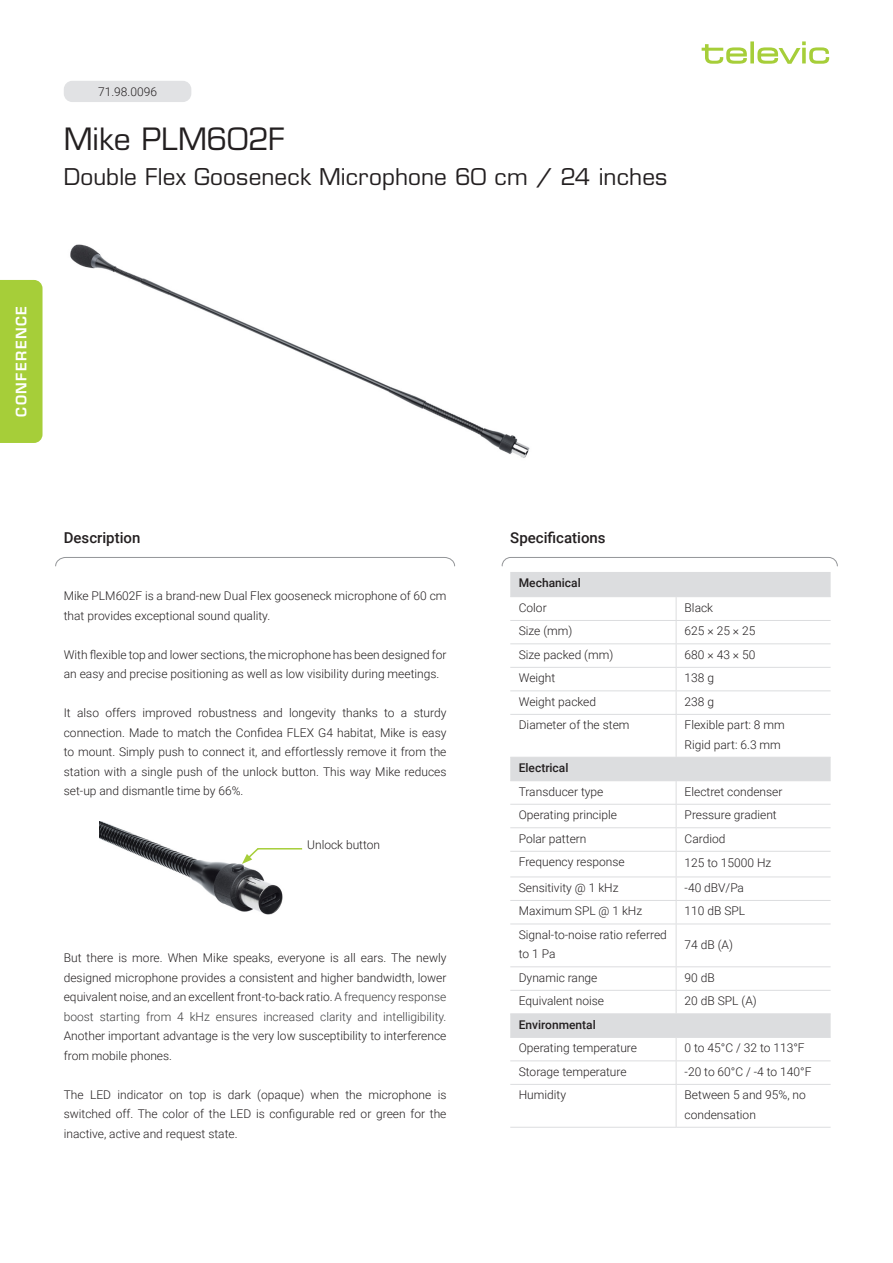
<style>
.page{position:relative;width:893px;height:1263px;background:#fff}
.page>*{position:absolute;margin:0;border:0;box-sizing:border-box;transform-origin:0 0}
.t1{font:30px "Eurostile LT Std";color:#231f20}
.t2{font:22.5px "Eurostile LT Std";letter-spacing:.005em;color:#231f20}
.BROOD___regular{font:500 15px "Roboto";color:#231f20}
.t3{font:600 14.1px "Eurostile LT Std";letter-spacing:.1em;color:#fff}
.BROOD___regular-2{font:300 12px/19.5px "Roboto";color:#231f20;text-align:justify}
.Text_-_cell{font:300 12px/19.5px "Roboto";color:#231f20}
.Titel_-_cell{font:500 12px "Roboto";color:#231f20}
.DATASHEET_-_number{font:300 12px "Roboto";color:#231f20}
.s1{color:#3e3e3f}
</style>
<div class="page">
<img style="left:100px;top:821px;width:188px;height:94px">
<svg style="left:242px;top:846px;width:18px;height:18px"></svg>
<hr style="left:258px;top:848px;width:44px;height:1px;background:#a6ce39">
<div style="left:0;top:280px;width:43px;height:163px;background:#a6ce39"></div>
<svg style="left:702px;top:41px;width:127px;height:23px"></svg>
<svg style="left:55px;top:557px;width:400px;height:10px"></svg>
<div style="left:64px;top:81px;width:127px;height:21px;background:#e1e2e4;border-radius:9px"></div>
<svg style="left:510px;top:572px;width:321px;height:465px"></svg>
<hr style="left:510px;top:620px;width:166px;height:1px;background:#dcdddf">
<hr style="left:676px;top:620px;width:155px;height:1px;background:#dcdddf">
<hr style="left:510px;top:596px;width:166px;height:1px;background:#dcdddf">
<hr style="left:510px;top:643px;width:166px;height:1px;background:#dcdddf">
<hr style="left:510px;top:667px;width:166px;height:1px;background:#dcdddf">
<hr style="left:510px;top:690px;width:166px;height:1px;background:#dcdddf">
<hr style="left:510px;top:714px;width:166px;height:1px;background:#dcdddf">
<hr style="left:510px;top:827px;width:166px;height:1px;background:#dcdddf">
<hr style="left:510px;top:851px;width:166px;height:1px;background:#dcdddf">
<hr style="left:510px;top:876px;width:166px;height:1px;background:#dcdddf">
<hr style="left:510px;top:900px;width:166px;height:1px;background:#dcdddf">
<hr style="left:676px;top:596px;width:155px;height:1px;background:#dcdddf">
<hr style="left:676px;top:643px;width:155px;height:1px;background:#dcdddf">
<hr style="left:676px;top:667px;width:155px;height:1px;background:#dcdddf">
<hr style="left:676px;top:690px;width:155px;height:1px;background:#dcdddf">
<svg style="left:676px;top:597px;width:1px;height:117px"></svg>
<hr style="left:676px;top:714px;width:155px;height:1px;background:#dcdddf">
<hr style="left:676px;top:715px;width:1px;height:42px;background:#dcdddf">
<hr style="left:676px;top:827px;width:155px;height:1px;background:#dcdddf">
<hr style="left:676px;top:851px;width:155px;height:1px;background:#dcdddf">
<hr style="left:676px;top:876px;width:155px;height:1px;background:#dcdddf">
<hr style="left:676px;top:900px;width:155px;height:1px;background:#dcdddf">
<svg style="left:676px;top:781px;width:1px;height:142px"></svg>
<hr style="left:676px;top:924px;width:1px;height:42px;background:#dcdddf">
<svg style="left:676px;top:967px;width:1px;height:46px"></svg>
<svg style="left:676px;top:1038px;width:1px;height:46px"></svg>
<hr style="left:676px;top:1085px;width:1px;height:42px;background:#dcdddf">
<hr style="left:510px;top:757px;width:166px;height:1px;background:#dcdddf">
<hr style="left:676px;top:757px;width:155px;height:1px;background:#dcdddf">
<hr style="left:510px;top:780px;width:166px;height:1px;background:#dcdddf">
<hr style="left:676px;top:780px;width:155px;height:1px;background:#dcdddf">
<hr style="left:510px;top:1013px;width:166px;height:1px;background:#dcdddf">
<hr style="left:676px;top:1013px;width:155px;height:1px;background:#dcdddf">
<hr style="left:510px;top:1060px;width:166px;height:1px;background:#dcdddf">
<hr style="left:676px;top:1060px;width:155px;height:1px;background:#dcdddf">
<hr style="left:510px;top:1084px;width:166px;height:1px;background:#dcdddf">
<hr style="left:676px;top:1084px;width:155px;height:1px;background:#dcdddf">
<hr style="left:510px;top:1127px;width:166px;height:1px;background:#dcdddf">
<hr style="left:676px;top:1127px;width:155px;height:1px;background:#dcdddf">
<hr style="left:510px;top:804px;width:166px;height:1px;background:#dcdddf">
<hr style="left:676px;top:804px;width:155px;height:1px;background:#dcdddf">
<hr style="left:510px;top:923px;width:166px;height:1px;background:#dcdddf">
<hr style="left:676px;top:923px;width:155px;height:1px;background:#dcdddf">
<hr style="left:510px;top:966px;width:166px;height:1px;background:#dcdddf">
<hr style="left:676px;top:966px;width:155px;height:1px;background:#dcdddf">
<hr style="left:510px;top:990px;width:166px;height:1px;background:#dcdddf">
<hr style="left:676px;top:990px;width:155px;height:1px;background:#dcdddf">
<hr style="left:510px;top:1037px;width:166px;height:1px;background:#dcdddf">
<hr style="left:676px;top:1037px;width:155px;height:1px;background:#dcdddf">
<svg style="left:501px;top:557px;width:337px;height:10px"></svg>
<img style="left:70px;top:244px;width:460px;height:214px">
<p class="DATASHEET_-_number" style="left:98px;top:83px;width:60px">71.98.0096</p>
<p class="t1" style="left:64px;top:121px;width:222px">Mike PLM602F</p>
<p class="t2" style="left:64px;top:163px;width:605px">Double Flex Gooseneck Microphone 60 cm / 24 inches</p>
<p class="t3" style="left:13px;top:417px;width:112px;rotate:-90deg">CONFERENCE</p>
<p class="BROOD___regular" style="left:64px;top:527px;width:78px">Description</p>
<p class="BROOD___regular-2" style="left:64px;top:586px;width:384px">Mike PLM602F is a brand-new Dual Flex gooseneck microphone of 60 cm that provides exceptional sound quality.</p>
<p class="BROOD___regular-2" style="left:64px;top:644px;width:384px">With flexible top and lower sections, the microphone has been designed for an easy and precise positioning as well as low visibility during meetings.</p>
<p class="BROOD___regular-2" style="left:64px;top:703px;width:384px">It also offers improved robustness and longevity thanks to a sturdy connection. Made to match the Confidea FLEX G4 habitat, Mike is easy to mount. Simply push to connect it, and effortlessly remove it from the station with a single push of the unlock button. This way Mike reduces set-up and dismantle time by 66%.</p>
<p class="BROOD___regular-2" style="left:307px;top:835px;width:75px">Unlock button</p>
<p class="BROOD___regular-2" style="left:64px;top:947px;width:384px">But there is more. When Mike speaks, everyone is all ears. The newly designed microphone provides a consistent and higher bandwidth, lower equivalent noise, and an excellent front-to-back ratio. <span class="s1">A frequency response boost starting from 4 kHz ensures increased clarity and intelligibility.<br></span>Another important advantage is the very low susceptibility to interference from mobile phones.</p>
<p class="BROOD___regular-2" style="left:64px;top:1084px;width:384px">The LED indicator on top is dark (opaque) when the microphone is switched off. The color of the LED is configurable red or green for the inactive, active and request state.</p>
<p class="BROOD___regular" style="left:510px;top:527px;width:97px">Specifications</p>
<p class="Titel_-_cell" style="left:519px;top:574px;width:63px">Mechanical</p>
<p class="Text_-_cell" style="left:519px;top:597px;width:29px">Color</p>
<p class="Text_-_cell" style="left:685px;top:597px;width:30px">Black</p>
<p class="Text_-_cell" style="left:519px;top:621px;width:55px">Size (mm)</p>
<p class="Text_-_cell" style="left:685px;top:621px;width:72px">625 × 25 × 25</p>
<p class="Text_-_cell" style="left:519px;top:644px;width:96px">Size packed (mm)</p>
<p class="Text_-_cell" style="left:685px;top:644px;width:72px">680 × 43 × 50</p>
<p class="Text_-_cell" style="left:519px;top:668px;width:38px">Weight</p>
<p class="Text_-_cell" style="left:685px;top:668px;width:31px">138 g</p>
<p class="Text_-_cell" style="left:519px;top:691px;width:79px">Weight packed</p>
<p class="Text_-_cell" style="left:685px;top:691px;width:31px">238 g</p>
<p class="Text_-_cell" style="left:519px;top:715px;width:112px">Diameter of the stem</p>
<p class="Text_-_cell" style="left:685px;top:715px;width:102px">Flexible part: 8 mm</p>
<p class="Text_-_cell" style="left:685px;top:734px;width:98px">Rigid part: 6.3 mm</p>
<p class="Titel_-_cell" style="left:519px;top:759px;width:51px">Electrical</p>
<p class="Text_-_cell" style="left:519px;top:781px;width:86px">Transducer type</p>
<p class="Text_-_cell" style="left:685px;top:781px;width:99px">Electret condenser</p>
<p class="Text_-_cell" style="left:519px;top:805px;width:100px">Operating principle</p>
<p class="Text_-_cell" style="left:685px;top:805px;width:94px">Pressure gradient</p>
<p class="Text_-_cell" style="left:519px;top:828px;width:69px">Polar pattern</p>
<p class="Text_-_cell" style="left:685px;top:828px;width:42px">Cardiod</p>
<p class="Text_-_cell" style="left:519px;top:852px;width:108px">Frequency response</p>
<p class="Text_-_cell" style="left:685px;top:853px;width:88px">125 to 15000 Hz</p>
<p class="Text_-_cell" style="left:519px;top:877px;width:101px">Sensitivity @ 1 kHz</p>
<p class="Text_-_cell" style="left:685px;top:877px;width:61px">-40 dBV/Pa</p>
<p class="Text_-_cell" style="left:519px;top:901px;width:125px">Maximum SPL @ 1 kHz</p>
<p class="Text_-_cell" style="left:685px;top:901px;width:62px">110 dB SPL</p>
<p class="Text_-_cell" style="left:519px;top:924px;width:150px">Signal-to-noise ratio referred to 1 Pa</p>
<p class="Text_-_cell" style="left:685px;top:934px;width:50px">74 dB (A)</p>
<p class="Text_-_cell" style="left:519px;top:967px;width:80px">Dynamic range</p>
<p class="Text_-_cell" style="left:685px;top:967px;width:32px">90 dB</p>
<p class="Text_-_cell" style="left:519px;top:991px;width:87px">Equivalent noise</p>
<p class="Text_-_cell" style="left:685px;top:991px;width:74px">20 dB SPL (A)</p>
<p class="Titel_-_cell" style="left:519px;top:1016px;width:79px">Environmental</p>
<p class="Text_-_cell" style="left:519px;top:1038px;width:120px">Operating temperature</p>
<p class="Text_-_cell" style="left:685px;top:1038px;width:122px">0 to 45°C / 32 to 113°F</p>
<p class="Text_-_cell" style="left:519px;top:1061px;width:109px">Storage temperature</p>
<p class="Text_-_cell" style="left:685px;top:1061px;width:128px">-20 to 60°C / -4 to 140°F</p>
<p class="Text_-_cell" style="left:519px;top:1085px;width:49px">Humidity</p>
<p class="Text_-_cell" style="left:685px;top:1085px;width:123px">Between 5 and 95%, no condensation</p>
</div>
